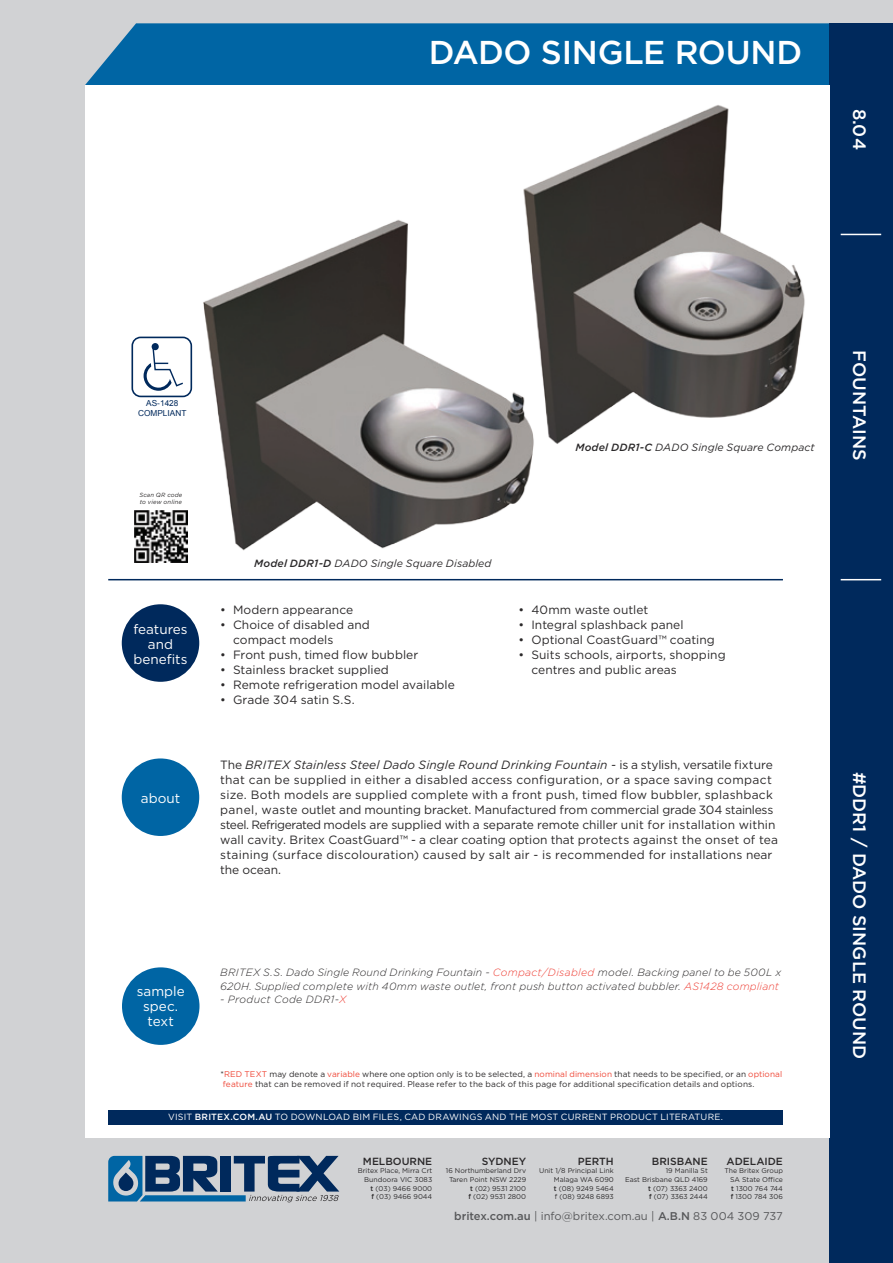
<style>
.page{position:relative;width:893px;height:1263px;background:#d1d2d4}
.page>*{position:absolute;margin:0;border:0;box-sizing:border-box;transform-origin:0 0}
.t1{font:500 33px "Gotham";letter-spacing:-.01em;color:#fff}
.t2{font:500 18px "Gotham";color:#fff}
.t3{font:13.5px/15px "Gotham";color:#fff;text-align:center}
.t4{font:12px/15px "Gotham";letter-spacing:.005em;color:#2b292a}
.t5{font:11.25px "Gotham";color:#57585a}
.t6{font:italic 300 10.5px/13.5px "Gotham";letter-spacing:.015em;color:#2b292a}
.t7{font:italic 10.5px "Gotham";letter-spacing:.01em;color:#2b292a}
.t8{font:500 10.35px "Gotham";color:#2b292a}
.t9{font:9px "Gotham";letter-spacing:.02em;color:#fff}
.t10{font:8.25px/10.5px "Gotham";letter-spacing:.005em;color:#2b292a}
.t11{font:8.25px/9.9px "Arial";color:#00295c;text-align:center}
.t12{font:8.25px "Gotham";color:#ef4737}
.t13{font:6.9px/8.7px "Gotham";color:#2b292a;text-align:right}
.t14{font:italic 6px/7.5px "Gotham";letter-spacing:.025em;color:#2b292a}
.s1{font-weight:500}
.s2{font-style:italic}
.s3{color:#ee3e34}
.s4{color:#ef4737}
.s5{color:#2b292a}
</style>
<div class="page">
<div style="left:85px;top:23px;width:744px;height:62px;background:#0065a4"></div>
<div style="left:829px;top:23px;width:64px;height:1240px;background:#00295c"></div>
<div style="left:85px;top:85px;width:744px;height:1052px;background:#fff"></div>
<hr style="left:108px;top:579px;width:675px;height:1px;background:#00295c">
<div style="left:122px;top:604px;width:77px;height:78px;background:#00295c;border-radius:50%"></div>
<div style="left:122px;top:758px;width:77px;height:78px;background:#0065a4;border-radius:50%"></div>
<div style="left:122px;top:967px;width:77px;height:78px;background:#0065a4;border-radius:50%"></div>
<hr style="left:841px;top:234px;width:40px;height:1px;background:#fff">
<div style="left:108px;top:1110px;width:675px;height:14px;background:#00295c"></div>
<svg style="left:108px;top:1156px;width:231px;height:46px;background:#527495"></svg>
<hr style="left:841px;top:579px;width:40px;height:1px;background:#fff">
<svg style="left:131px;top:337px;width:60px;height:60px"></svg>
<img style="left:135px;top:510px;width:52px;height:53px">
<img style="left:523px;top:105px;width:282px;height:339px">
<img style="left:191px;top:213px;width:355px;height:338px">
<p class="t1" style="left:429px;top:34px;width:375px">DADO SINGLE ROUND</p>
<p class="t2" style="left:870px;top:109px;width:43px;rotate:90deg">8.04</p>
<p class="t11" style="left:138px;top:398px;width:50px">AS-1428<br>COMPLIANT</p>
<p class="t14" style="left:139px;top:491px;width:45px">Scan QR code to view online</p>
<p class="t3" style="left:133px;top:621px;width:56px">features and benefits</p>
<p class="t3" style="left:141px;top:790px;width:41px">about</p>
<p class="t7" style="left:575px;top:441px;width:241px"><span class="s1">Model DDR1-C</span> DADO Single Square Compact</p>
<p class="t7" style="left:254px;top:558px;width:239px"><span class="s1">Model DDR1-D</span> DADO Single Square Disabled</p>
<p class="t4" style="left:220px;top:602px;width:134px">• Modern appearance</p>
<p class="t4" style="left:233px;top:617px;width:138px;text-indent:-13px">• Choice of disabled and compact models</p>
<p class="t4" style="left:220px;top:647px;width:200px">• Front push, timed flow bubbler</p>
<p class="t4" style="left:220px;top:662px;width:170px">• Stainless bracket supplied</p>
<p class="t4" style="left:220px;top:677px;width:236px">• Remote refrigeration model available</p>
<p class="t4" style="left:220px;top:692px;width:136px">• G rade 304 satin S.S.</p>
<p class="t4" style="left:519px;top:602px;width:131px">• 40mm waste outlet</p>
<p class="t4" style="left:519px;top:617px;width:167px">• Integral splashback panel</p>
<p class="t4" style="left:519px;top:632px;width:198px">• Optional CoastG uard™ coating</p>
<p class="t4" style="left:531px;top:647px;width:196px;text-indent:-13px">• Suits schools, airports, shopping centres and public areas</p>
<p class="t4" style="left:220px;top:757px;width:559px">The <span class="s2">BRITEX Stainless Steel Dado Single Round Drinking Fountain -</span> is a stylish, versatile fixture that can be supplied in either a disabled access configuration, or a space saving compact size. Both models are supplied complete with a front push, timed flow bubbler, splashback panel, waste outlet and mounting bracket. Manufactured from commercial grade 304 stainless steel. Refrigerated models are supplied with a separate remote chiller unit for installation within wall cavity. Britex CoastG uard™ - a clear coating option that protects against the onset of tea staining (surface discolouration) caused by salt air - is recommended for installations near the ocean.</p>
<p class="t3" style="left:137px;top:983px;width:50px">sample spec. text</p>
<p class="t6" style="left:220px;top:965px;width:562px">BRITEX S.S. Dado Single Round Drinking Fountain - <span class="s3">Compact/Disabled</span> model. Backing panel to be 500L x<br>620H. Supplied complete with 40mm waste outlet, front push button activated bubbler. <span class="s3">AS1428 compliant</span></p>
<p class="t6" style="left:220px;top:992px;width:128px">- Product Code DDR1-<span class="s3">X</span></p>
<p class="t10" style="left:223px;top:1068px;width:561px;text-indent:22px"><span class="s4">TEXT</span> may denote a <span class="s4">variable</span> where one option only is to be selected, a <span class="s4">nominal dimension</span> that needs to be specified, or an <span class="s4">optional feature</span> that can be removed if not required. Please refer to the back of this page for additional specification details and options.</p>
<p class="t12" style="left:220px;top:1069px;width:11px"><span class="s5">*</span>RED</p>
<p class="t9" style="left:168px;top:1112px;width:457px">VISIT <span class="s1">britex.com.au</span> to download BIM fi les, CAD drawi ngs and THE MOST current PRODU</p>
<p class="t9" style="left:645px;top:1112px;width:37px">CT LITERA</p>
<p class="t9" style="left:695px;top:1112px;width:14px">TURE</p>
<p class="t9" style="left:721px;top:1112px;width:4px">.</p>
<p class="t8" style="left:363px;top:1155px;width:69px">MELBOURNE</p>
<p class="t13" style="left:358px;top:1166px;width:76px">Britex Place, Mirra Crt<br>Bundoora VIC 3083<br><span class="s1">t</span> (03) 9466 9000<br><span class="s1">f</span> (03) 9466 9044</p>
<p class="t8" style="left:482px;top:1155px;width:46px">SYDNEY</p>
<p class="t13" style="left:446px;top:1166px;width:82px">16 Northumberland Drv<br>Taren Point N SW 2229 <span class="s1">t</span> (02) 9531 2100<br><span class="s1">f</span> (02) 9531 2800</p>
<p class="t8" style="left:578px;top:1155px;width:38px">PERTH</p>
<p class="t13" style="left:554px;top:1166px;width:61px;text-align:justify;text-indent:-15px">U nit 1/8 Principal Link Malaga WA 6090 <span class="s1">t</span> (08) 9249 5464 f (08) 9248 6893</p>
<p class="t8" style="left:652px;top:1155px;width:56px">BRISBANE</p>
<p class="t13" style="left:625px;top:1166px;width:84px">19 Manilla St<br>East Brisbane QLD 4169 <span class="s1">t</span> (07) 3363 2400<br><span class="s1">f</span> (07) 3363 2444</p>
<p class="t8" style="left:727px;top:1155px;width:56px">ADELAIDE</p>
<p class="t13" style="left:730px;top:1166px;width:54px;text-align:justify;text-indent:-6px">The Britex Group SA State Office <span class="s1">t</span> 1300 764 744 <span class="s1">f</span> 1300 784 306</p>
<p class="t5" style="left:454px;top:1210px;width:330px"><span class="s1">britex.com.au</span> | info@britex.com.au | <span class="s1">A.B.N</span> 83 004 309 737</p>
<p class="t2" style="left:870px;top:350px;width:112px;rotate:90deg">FOUNTAINS</p>
<p class="t2" style="left:870px;top:772px;width:289px;rotate:90deg">#DDR1 / DADO SINGLE ROUND</p>
</div>
